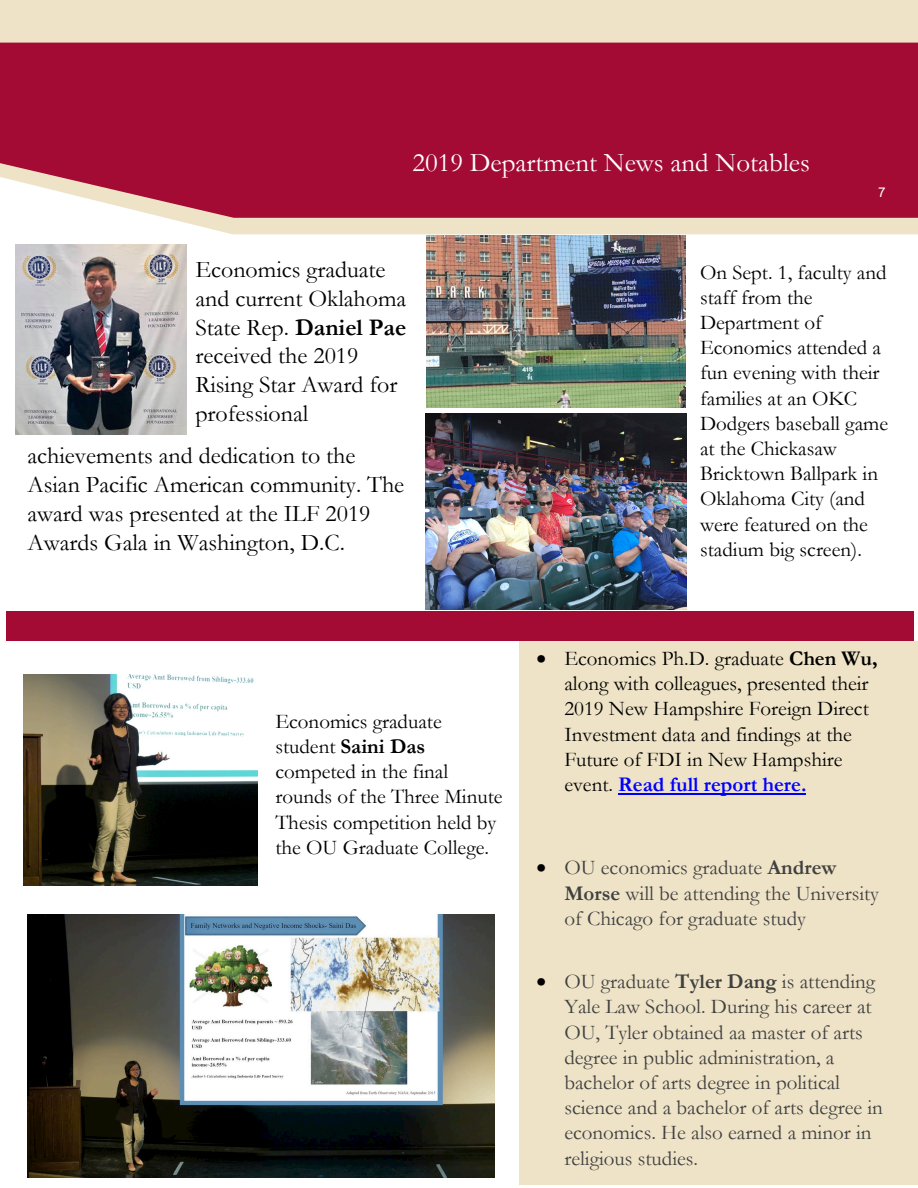
<style>
.page{position:relative;width:918px;height:1188px;background:#fff}
.page>*{position:absolute;margin:0;border:0;box-sizing:border-box;transform-origin:0 0}
.t1{font:27px "Garamond";color:#fff}
.t2{font:24px/28.8px "Garamond";color:#000}
.t3{font:21px/25.2px "Garamond";color:#000}
.t4{font:21px/25.2px "Garamond";color:#404040}
.t5{font:13.5px "Arial";color:#fff}
.s1{font-weight:700}
.s2{font-weight:700;color:#00f}
.s3{color:#000}
</style>
<div class="page">
<div style="left:519px;top:642px;width:399px;height:543px;background:#eee3c7"></div>
<svg style="left:0;top:0;width:918px;height:234px;background:#eee3c9"></svg>
<div style="left:0;top:43px;width:918px;height:175px;background:#a30b35"></div>
<div style="left:6px;top:611px;width:908px;height:30px;background:#a30b35"></div>
<img style="left:24px;top:675px;width:234px;height:210px">
<img style="left:27px;top:915px;width:467px;height:262px">
<img style="left:16px;top:245px;width:170px;height:190px">
<hr style="left:619px;top:794px;width:187px;height:1px;background:#00f">
<img style="left:426px;top:236px;width:259px;height:171px">
<img style="left:426px;top:413px;width:261px;height:196px">
<p class="t1" style="left:412px;top:144px;width:399px">2019 Department News and Notables</p>
<p class="t5" style="left:878px;top:183px;width:9px">7</p>
<p class="t2" style="left:195px;top:254px;width:212px">Economics graduate and current Oklahoma<br>State Rep. <span class="s1">Daniel Pae </span>received the 2019<br>Rising Star Award for professional</p>
<p class="t2" style="left:27px;top:441px;width:378px">achievements and dedication to the Asian Pacific American community. The award was presented at the ILF 2019<br>Awards Gala in Washington, D.C.</p>
<p class="t3" style="left:700px;top:259px;width:190px">On Sept. 1, faculty and staff from the<br>Department of<br>Economics attended a fun evening with their families at an OKC<br>Dodgers baseball game at the Chickasaw<br>Bricktown Ballpark in<br>Oklahoma City (and were featured on the stadium big screen).</p>
<p class="t3" style="left:275px;top:708px;width:229px">Economics graduate student <span class="s1">Saini Das </span>competed in the final rounds of the Three Minute<br>Thesis competition held by the OU Graduate College.</p>
<p class="t3" style="left:564px;top:645px;width:315px;text-indent:-28px">• Economics Ph.D. graduate <span class="s1">Chen Wu, </span>along with colleagues, presented their 2019 New Hampshire Foreign Direct Investment data and findings at the Future of FDI in New Hampshire event. <span class="s2">Read full report here.</span></p>
<p class="t4" style="left:564px;top:855px;width:316px;text-indent:-28px"><span class="s3">•</span> OU economics graduate <span class="s1">Andrew<br>Morse</span> will be attending the University of Chicago for graduate study</p>
<p class="t4" style="left:564px;top:968px;width:320px;text-indent:-28px"><span class="s3">•</span> OU graduate <span class="s1">Tyler Dang</span> is attending Yale Law School. During his career at OU, Tyler obtained aa master of arts degree in public administration, a bachelor of arts degree in political science and a bachelor of arts degree in economics. He also earned a minor in religious studies.</p>
</div>
